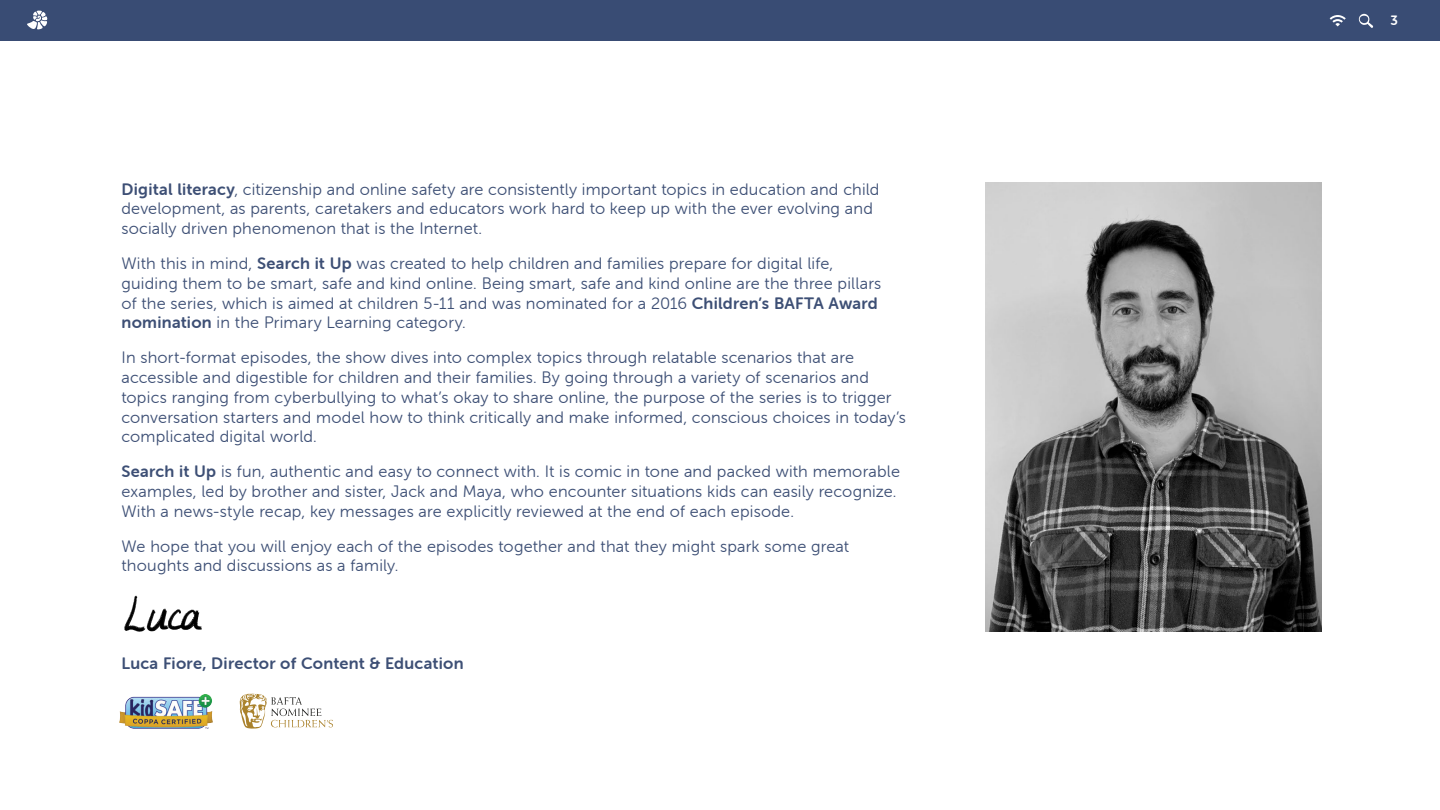
<style>
.page{position:relative;width:1440px;height:810px;background:#fff}
.page>*{position:absolute;margin:0;border:0;box-sizing:border-box;transform-origin:0 0}
._22_26_Body{font:16.5px/19.8px "Museo Sans Rounded 300";letter-spacing:.01em;color:#3d4f75}
._22_26_Body-2{font:16.5px "Museo Sans Rounded 700";letter-spacing:.015em;color:#3d4f75}
.t1{font:13.5px "Museo Sans Rounded 700";color:#fff}
.s1{font-family:"Museo Sans Rounded 700"}
</style>
<div class="page">
<div style="left:0;top:0;width:1440px;height:40px;background:#394c74"></div>
<svg style="left:27px;top:11px;width:20px;height:18px"></svg>
<svg style="left:1330px;top:15px;width:16px;height:11px"></svg>
<svg style="left:1359px;top:14px;width:15px;height:14px"></svg>
<img style="left:124px;top:595px;width:78px;height:37px">
<img style="left:119px;top:695px;width:94px;height:34px">
<svg style="left:240px;top:694px;width:93px;height:35px"></svg>
<img style="left:986px;top:182px;width:336px;height:450px">
<p class="_22_26_Body" style="left:122px;top:179px;width:760px"><span class="s1">Digital literacy</span>, citizenship and online safety are consistently important topics in education and child development, as parents, caretakers and educators work hard to keep up with the ever evolving and socially driven phenomenon that is the Internet.</p>
<p class="_22_26_Body" style="left:122px;top:254px;width:761px">With this in mind, <span class="s1">Search it Up</span> was created to help children and families prepare for digital life, guiding them to be smart, safe and kind online. Being smart, safe and kind online are the three pillars of the series, which is aimed at children 5-11 and was nominated for a 2016 <span class="s1">Children’s BAFTA Award nomination</span> in the Primary Learning category.</p>
<p class="_22_26_Body" style="left:122px;top:348px;width:786px">In short-format episodes, the show dives into complex topics through relatable scenarios that are accessible and digestible for children and their families. By going through a variety of scenarios and topics ranging from cyberbullying to what’s okay to share online, the purpose of the series is to trigger conversation starters and model how to think critically and make informed, conscious choices in today’s complicated digital world.</p>
<p class="_22_26_Body" style="left:122px;top:462px;width:780px"><span class="s1">Search it Up</span> is fun, authentic and easy to connect with. It is comic in tone and packed with memorable examples, led by brother and sister, Jack and Maya, who encounter situations kids can easily recognize.<br>With a news-style recap, key messages are explicitly reviewed at the end of each episode.</p>
<p class="_22_26_Body" style="left:122px;top:536px;width:729px">We hope that you will enjoy each of the episodes together and that they might spark some great thoughts and discussions as a family.</p>
<p class="_22_26_Body-2" style="left:122px;top:654px;width:344px">Luca Fiore, Director of Content &amp; Education</p>
<p class="t1" style="left:1390px;top:13px;width:9px">3</p>
</div>
